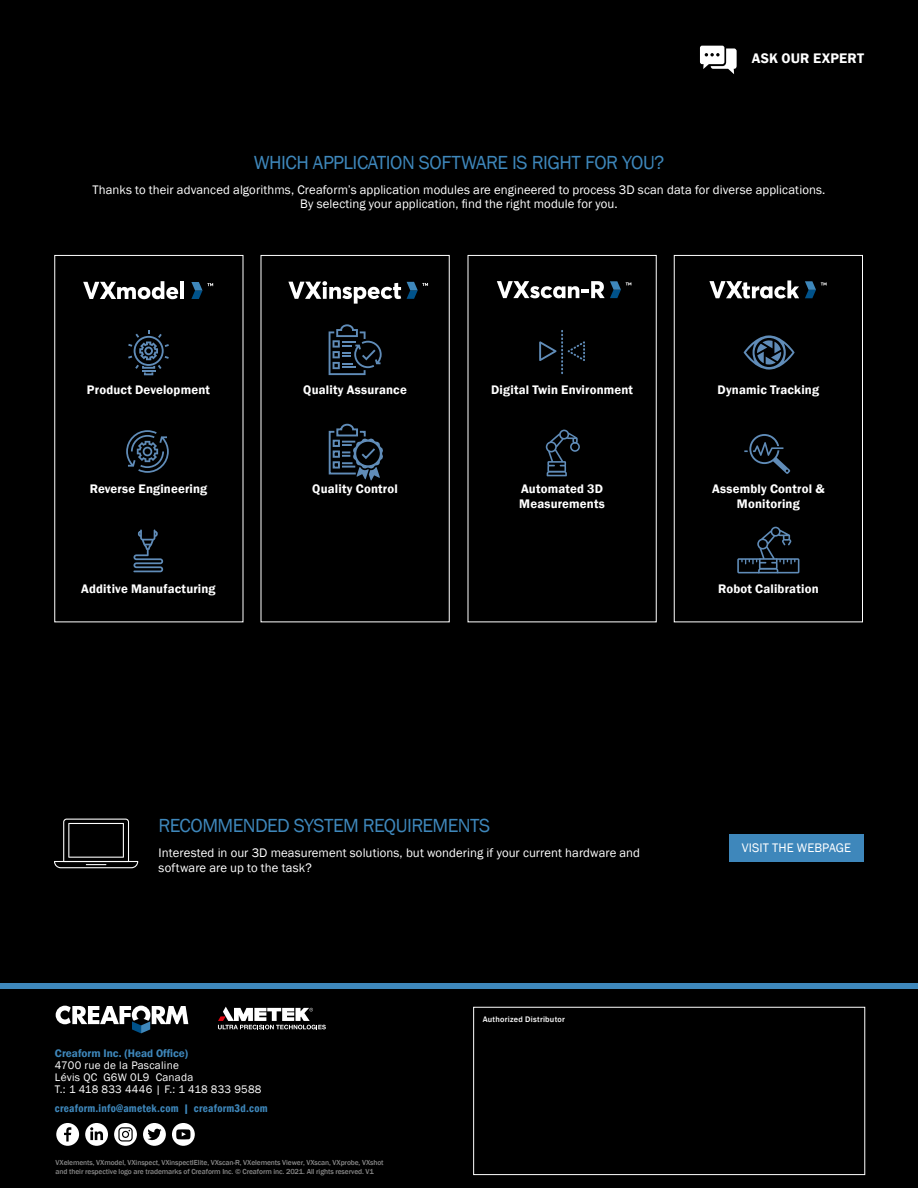
<style>
.page{position:relative;width:918px;height:1188px;background:#fff}
.page>*{position:absolute;margin:0;border:0;box-sizing:border-box;transform-origin:0 0}
.t1{font:19.5px "Franklin Gothic";letter-spacing:-.03em;color:#3e87bb}
.t2{font:600 14.25px "Franklin Gothic";letter-spacing:.015em;color:#fff}
.t3{font:12.75px/14.2px "Franklin Gothic";letter-spacing:.005em;color:#fff}
.t4{font:600 12.75px/14.2px "Franklin Gothic";letter-spacing:.015em;color:#fff;text-align:center}
.t5{font:11.25px/12px "Franklin Gothic";letter-spacing:.02em;color:#fff}
.t6{font:600 condensed 11.25px "Franklin Gothic";letter-spacing:.02em;color:#3e87bb}
.t7{font:600 11.25px "Franklin Gothic";color:#3e87bb}
.t8{font:500 8.25px "Franklin Gothic";letter-spacing:.03em;color:#fff}
.t9{font:500 7.5px/9px "Franklin Gothic";letter-spacing:-.015em;color:#878787}
</style>
<div class="page">
<div style="left:0;top:0;width:918px;height:988px;background:#000"></div>
<svg style="left:0;top:983px;width:918px;height:7px;background:#3573a0"></svg>
<div style="left:0;top:990px;width:918px;height:198px;background:#000"></div>
<div style="left:473px;top:1007px;width:392px;height:168px;border:1px solid #fff"></div>
<svg style="left:56px;top:1006px;width:132px;height:27px"></svg>
<svg style="left:218px;top:1007px;width:108px;height:22px"></svg>
<svg style="left:54px;top:819px;width:84px;height:49px"></svg>
<div style="left:674px;top:255px;width:189px;height:367px;border:1px solid #fff"></div>
<svg style="left:83px;top:281px;width:95px;height:18px"></svg>
<hr style="left:180px;top:281px;width:4px;height:18px;background:#fff">
<svg style="left:191px;top:282px;width:22px;height:17px"></svg>
<svg style="left:288px;top:281px;width:113px;height:23px"></svg>
<svg style="left:407px;top:282px;width:21px;height:17px"></svg>
<svg style="left:497px;top:281px;width:134px;height:17px"></svg>
<svg style="left:805px;top:281px;width:22px;height:17px"></svg>
<svg style="left:709px;top:280px;width:90px;height:19px"></svg>
<svg style="left:128px;top:330px;width:41px;height:45px"></svg>
<svg style="left:744px;top:335px;width:51px;height:35px"></svg>
<svg style="left:329px;top:324px;width:53px;height:51px"></svg>
<svg style="left:539px;top:330px;width:46px;height:44px"></svg>
<svg style="left:126px;top:430px;width:43px;height:43px"></svg>
<svg style="left:744px;top:434px;width:46px;height:40px"></svg>
<svg style="left:328px;top:423px;width:55px;height:58px"></svg>
<svg style="left:546px;top:430px;width:34px;height:46px"></svg>
<svg style="left:133px;top:530px;width:30px;height:42px"></svg>
<svg style="left:737px;top:527px;width:62px;height:46px"></svg>
<svg style="left:700px;top:46px;width:37px;height:28px"></svg>
<div style="left:729px;top:834px;width:135px;height:27px;background:#3e87bb"></div>
<div style="left:56px;top:1123px;width:23px;height:23px;background:#fff;border-radius:50%"></div>
<svg style="left:64px;top:1127px;width:7px;height:15px"></svg>
<div style="left:114px;top:1123px;width:23px;height:23px;background:#fff;border-radius:50%"></div>
<svg style="left:118px;top:1127px;width:15px;height:15px"></svg>
<div style="left:172px;top:1123px;width:23px;height:23px;background:#fff;border-radius:50%"></div>
<svg style="left:176px;top:1129px;width:15px;height:10px"></svg>
<div style="left:85px;top:1123px;width:23px;height:23px;background:#fff;border-radius:50%"></div>
<svg style="left:90px;top:1127px;width:13px;height:13px"></svg>
<div style="left:143px;top:1123px;width:23px;height:23px;background:#fff;border-radius:50%"></div>
<svg style="left:147px;top:1129px;width:14px;height:11px"></svg>
<p class="t2" style="left:752px;top:50px;width:114px">ASK OUR EXPERT</p>
<h1 class="t1" style="left:254px;top:151px;width:412px">WHICH APPLICATION SOFTWARE IS RIGHT FOR YOU?</h1>
<p class="t3" style="left:93px;top:183px;width:734px;text-align:center">Thanks to their advanced algorithms, Creaform’s application modules are engineered to process 3D scan data for diverse applications.<br>By selecting your application, find the right module for you.</p>
<p class="t4" style="left:87px;top:382px;width:125px">Product Development</p>
<p class="t4" style="left:303px;top:382px;width:105px">Quality Assurance</p>
<p class="t4" style="left:491px;top:382px;width:144px">Digital Twin Environment</p>
<p class="t4" style="left:718px;top:382px;width:103px">Dynamic Tracking</p>
<p class="t4" style="left:90px;top:482px;width:119px">Reverse Engineering</p>
<p class="t4" style="left:712px;top:482px;width:114px">Assembly Control &amp;<br>Monitoring</p>
<p class="t4" style="left:312px;top:482px;width:87px">Quality Control</p>
<p class="t4" style="left:519px;top:482px;width:87px;text-align:left">Automated 3D<br>Measurements</p>
<p class="t4" style="left:81px;top:582px;width:136px">Additive Manufacturing</p>
<p class="t4" style="left:718px;top:582px;width:102px">Robot Calibration</p>
<h1 class="t1" style="left:159px;top:814px;width:333px">RECOMMENDED SYSTEM REQUIREMENTS</h1>
<p class="t3" style="left:159px;top:846px;width:483px">Interested in our 3D measurement solutions, but wondering if your current hardware and software are up to the task?</p>
<p class="t7" style="left:55px;top:1046px;width:135px">Creaform Inc. (Head Office)</p>
<p class="t5" style="left:55px;top:1059px;width:208px">4700 rue de la Pascaline<br>Lévis QC G6W 0L9 Canada<br>T.: 1 418 833 4446 | F.: 1 418 833 9588</p>
<p class="t6" style="left:55px;top:1100px;width:214px">creaform.info@ametek.com | creaform3d.com</p>
<p class="t9" style="left:56px;top:1158px;width:330px">VXelements, VXmodel, VXinspect, VXinspectΙElite, VXscan-R, VXelements Viewer, VXscan, VXprobe, VXshot and their respective logo are trademarks of Creaform Inc. © Creaform inc. 2021. All rights reserved. V1</p>
<p class="t8" style="left:483px;top:1014px;width:84px">Authorized Distributor</p>
<p class="t3" style="left:742px;top:841px;width:111px">VISIT THE WEBPAGE</p>
</div>
